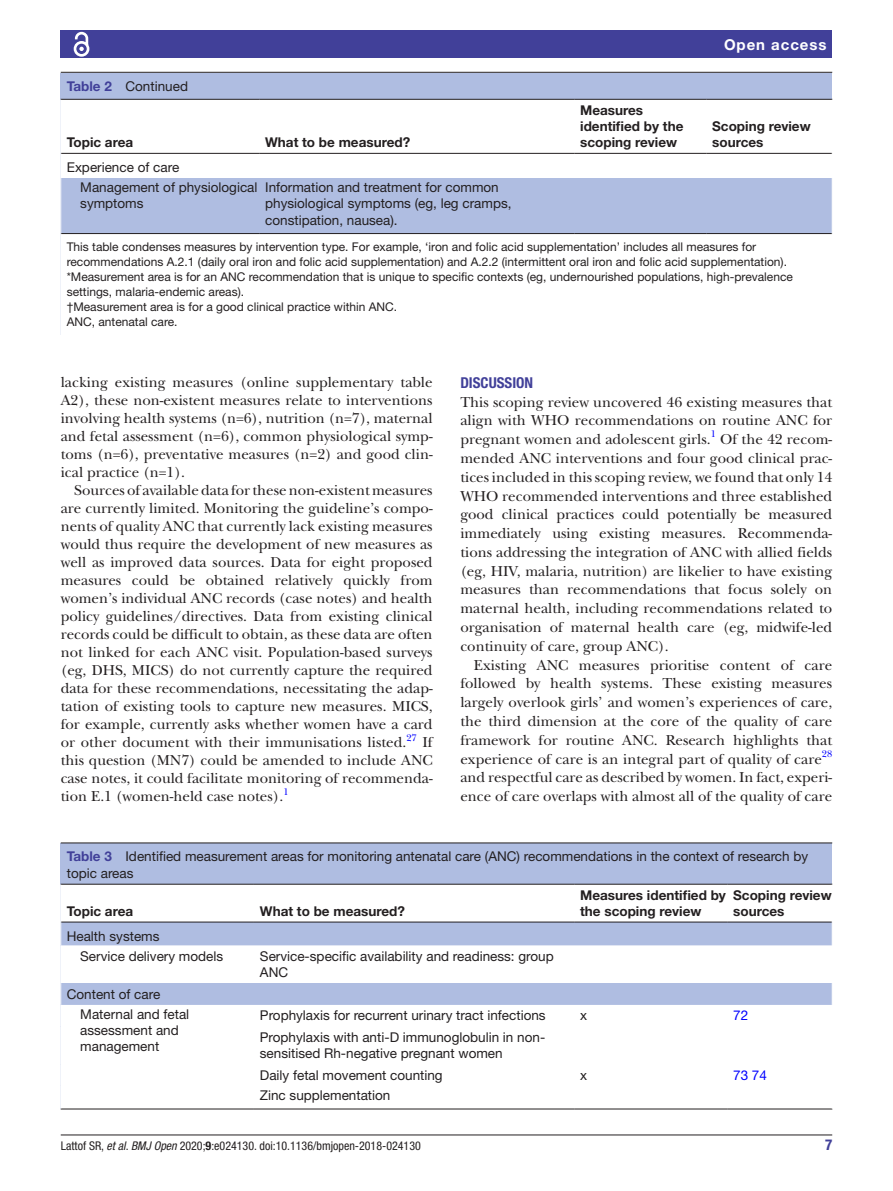
<style>
.page{position:relative;width:893px;height:1191px;background:#fff}
.page>*{position:absolute;margin:0;border:0;box-sizing:border-box;transform-origin:0 0}
.t1{font:15px/18px "New Baskerville";color:#231f20;text-align:justify}
.t2{font:700 condensed 15px "Helvetica Neue LT Std";color:#414099}
.t3{font:700 15px "Helvetica Neue LT Std";letter-spacing:.065em;color:#fff}
.t4{font:13.5px/16.2px "Helvetica Neue LT Std";color:#231f20}
.t5{font:700 13.5px/16.2px "Helvetica Neue LT Std";color:#231f20}
.t6{font:13.5px "Helvetica Neue LT Std";color:#00f}
.t7{font:12px/15px "Helvetica Neue LT Std";color:#231f20}
.t8{font:condensed 12px "Helvetica Neue LT Std";color:#231f20}
.t9{font:9.9px "New Baskerville";color:#00f}
.s1{font-weight:700;color:#414099}
.s2{font-style:italic}
.s3{font-weight:700}
</style>
<div class="page">
<hr style="left:61px;top:1134px;width:771px;height:1px;background:#231f20">
<div style="left:61px;top:31px;width:771px;height:27px;background:#414099"></div>
<svg style="left:73px;top:31px;width:17px;height:26px"></svg>
<div style="left:61px;top:91px;width:771px;height:244px;background:#afbde1"></div>
<div style="left:61px;top:100px;width:771px;height:235px;background:#fff"></div>
<hr style="left:61px;top:99px;width:198px;height:1px;background:#231f20">
<hr style="left:259px;top:99px;width:315px;height:1px;background:#231f20">
<hr style="left:574px;top:99px;width:132px;height:1px;background:#231f20">
<hr style="left:706px;top:99px;width:126px;height:1px;background:#231f20">
<hr style="left:259px;top:233px;width:315px;height:1px;background:#231f20">
<hr style="left:574px;top:233px;width:132px;height:1px;background:#231f20">
<hr style="left:706px;top:233px;width:126px;height:1px;background:#231f20">
<hr style="left:61px;top:233px;width:198px;height:1px;background:#231f20">
<svg style="left:60px;top:153px;width:772px;height:80px"></svg>
<hr style="left:67px;top:265px;width:765px;height:2px;background:#fff">
<hr style="left:67px;top:295px;width:765px;height:2px;background:#fff">
<hr style="left:67px;top:310px;width:765px;height:2px;background:#fff">
<hr style="left:67px;top:325px;width:765px;height:2px;background:#fff">
<div style="left:61px;top:73px;width:771px;height:18px;background:#afbde1"></div>
<hr style="left:61px;top:72px;width:771px;height:1px;background:#231f20">
<div style="left:61px;top:843px;width:771px;height:266px;background:#afbde1"></div>
<hr style="left:61px;top:842px;width:771px;height:1px;background:#231f20">
<div style="left:61px;top:885px;width:771px;height:223px;background:#fff"></div>
<svg style="left:61px;top:922px;width:771px;height:82px"></svg>
<hr style="left:61px;top:1108px;width:193px;height:1px;background:#231f20">
<hr style="left:61px;top:884px;width:193px;height:1px;background:#231f20">
<hr style="left:61px;top:921px;width:193px;height:1px;background:#231f20">
<hr style="left:254px;top:884px;width:320px;height:1px;background:#231f20">
<hr style="left:254px;top:921px;width:320px;height:1px;background:#231f20">
<hr style="left:574px;top:884px;width:153px;height:1px;background:#231f20">
<hr style="left:574px;top:921px;width:153px;height:1px;background:#231f20">
<hr style="left:727px;top:884px;width:105px;height:1px;background:#231f20">
<hr style="left:727px;top:921px;width:105px;height:1px;background:#231f20">
<hr style="left:254px;top:1108px;width:320px;height:1px;background:#231f20">
<hr style="left:574px;top:1108px;width:153px;height:1px;background:#231f20">
<hr style="left:727px;top:1108px;width:105px;height:1px;background:#231f20">
<svg style="left:60px;top:922px;width:1px;height:23px"></svg>
<svg style="left:60px;top:983px;width:1px;height:43px"></svg>
<svg style="left:60px;top:1064px;width:1px;height:44px"></svg>
<p class="t4" style="left:67px;top:78px;width:123px"><span class="s1">Table 2</span> Continued</p>
<p class="t5" style="left:67px;top:134px;width:68px">Topic area</p>
<p class="t5" style="left:265px;top:134px;width:147px">What to be measured?</p>
<p class="t5" style="left:580px;top:102px;width:105px">Measures identified by the scoping review</p>
<p class="t3" style="left:724px;top:35px;width:104px">Open access</p>
<p class="t5" style="left:712px;top:118px;width:100px">Scoping review sources</p>
<p class="t4" style="left:80px;top:157px;width:179px;line-height:20.1px;text-indent:-14px">Experience of care<br>Management of physiological</p>
<p class="t4" style="left:80px;top:195px;width:65px">symptoms</p>
<p class="t4" style="left:265px;top:179px;width:248px">Information and treatment for common physiological symptoms (eg, leg cramps, constipation, nausea).</p>
<p class="t7" style="left:67px;top:239px;width:728px">This table condenses measures by intervention type. For example, ‘iron and folic acid supplementation’ includes all measures for recommendations A.2.1 (daily oral iron and folic acid supplementation) and A.2.2 (intermittent oral iron and folic acid supplementation). *Measurement area is for an ANC recommendation that is unique to specific contexts (eg, undernourished populations, high-prevalence settings, malaria-endemic areas).<br>†Measurement area is for a good clinical practice within ANC.<br>ANC, antenatal care.</p>
<p class="t1" style="left:61px;top:373px;width:373px">lacking existing measures (online supplementary table A2), these non-existent measures relate to interventions involving health systems (n=6), nutrition (n=7), maternal and fetal assessment (n=6), common physiological symp&shy;toms (n=6), preventative measures (n=2) and good clin&shy;ical practice (n=1).</p>
<p class="t1" style="left:61px;top:481px;width:373px;text-indent:14px">Sources of available data for these non-existent measures are currently limited. Monitoring the guideline’s compo&shy;nents of quality ANC that currently lack existing measures would thus require the development of new measures as well as improved data sources. Data for eight proposed measures could be obtained relatively quickly from women’s individual ANC records (case notes) and health policy guidelines/directives. Data from existing clinical records could be difficult to obtain, as these data are often not linked for each ANC visit. Population-based surveys (eg, DHS, MICS) do not currently capture the required data for these recommendations, necessitating the adap&shy;tation of existing tools to capture new measures. MICS, for example, currently asks whether women have a card or other document with their immunisations listed.</p>
<p class="t9" style="left:406px;top:731px;width:12px">27</p>
<p class="t1" style="left:61px;top:733px;width:373px;text-indent:362px">If this question (MN7) could be amended to include ANC case notes, it could facilitate monitoring of recommenda&shy;tion E.1 (women-held case notes).</p>
<p class="t9" style="left:283px;top:785px;width:7px">1</p>
<p class="t2" style="left:460px;top:373px;width:74px">DISCUSSION</p>
<p class="t1" style="left:460px;top:392px;width:373px;line-height:18.8px">This scoping review uncovered 46 existing measures that align with WHO recommendations on routine ANC for pregnant women and adolescent girls.</p>
<p class="t9" style="left:711px;top:428px;width:7px">1</p>
<p class="t1" style="left:460px;top:430px;width:373px;line-height:18.8px;text-indent:260px">Of the 42 recom&shy;mended ANC interventions and four good clinical prac&shy;tices included in this scoping review, we found that only 14<br>WHO recommended interventions and three established good clinical practices could potentially be measured immediately using existing measures. Recommenda&shy;tions addressing the integration of ANC with allied fields (eg, HIV, malaria, nutrition) are likelier to have existing measures than recommendations that focus solely on maternal health, including recommendations related to organisation of maternal health care (eg, midwife-led continuity of care, group ANC).</p>
<p class="t1" style="left:460px;top:655px;width:373px;line-height:18.8px;text-indent:14px">Existing ANC measures prioritise content of care followed by health systems. These existing measures largely overlook girls’ and women’s experiences of care, the third dimension at the core of the quality of care framework for routine ANC. Research highlights that experience of care is an integral part of quality of care</p>
<p class="t9" style="left:822px;top:748px;width:12px">28</p>
<p class="t1" style="left:460px;top:768px;width:373px;line-height:18.8px">and respectful care as described by women. In fact, experi&shy;ence of care overlaps with almost all of the quality of care</p>
<p class="t4" style="left:67px;top:848px;width:743px"><span class="s1">Table 3</span> Identified measurement areas for monitoring antenatal care (ANC) recommendations in the context of research by topic areas</p>
<p class="t5" style="left:67px;top:903px;width:68px">Topic area</p>
<p class="t5" style="left:260px;top:903px;width:147px">What to be measured?</p>
<p class="t5" style="left:580px;top:886px;width:147px">Measures identified by the scoping review</p>
<p class="t5" style="left:733px;top:886px;width:100px">Scoping review sources</p>
<p class="t4" style="left:80px;top:925px;width:145px;line-height:20.1px;text-indent:-14px">Health systems<br>Service delivery models</p>
<p class="t4" style="left:80px;top:983px;width:111px;line-height:20.1px;text-indent:-14px">Content of care<br>Maternal and fetal</p>
<p class="t4" style="left:80px;top:1022px;width:100px">assessment and management</p>
<p class="t4" style="left:260px;top:947px;width:295px">Service-specific availability and readiness: group<br>ANC</p>
<p class="t4" style="left:260px;top:1007px;width:287px">Prophylaxis for recurrent urinary tract infections</p>
<p class="t4" style="left:580px;top:1007px;width:8px">x</p>
<p class="t6" style="left:733px;top:1007px;width:17px">72</p>
<p class="t4" style="left:260px;top:1029px;width:287px">Prophylaxis with anti-D immunoglobulin in non&shy;sensitised Rh-negative pregnant women</p>
<p class="t4" style="left:260px;top:1066px;width:184px">Daily fetal movement counting</p>
<p class="t4" style="left:580px;top:1066px;width:8px">x</p>
<p class="t6" style="left:733px;top:1067px;width:35px">73 74</p>
<p class="t4" style="left:260px;top:1087px;width:132px">Zinc supplementation</p>
<p class="t8" style="left:61px;top:1138px;width:362px">Lattof SR, <span class="s2">et al</span>. <span class="s2">BMJ Open</span> 2020;<span class="s3">9</span>:e024130. doi:10.1136/bmjopen-2018-024130</p>
<p class="t2" style="left:825px;top:1135px;width:9px">7</p>
</div>
